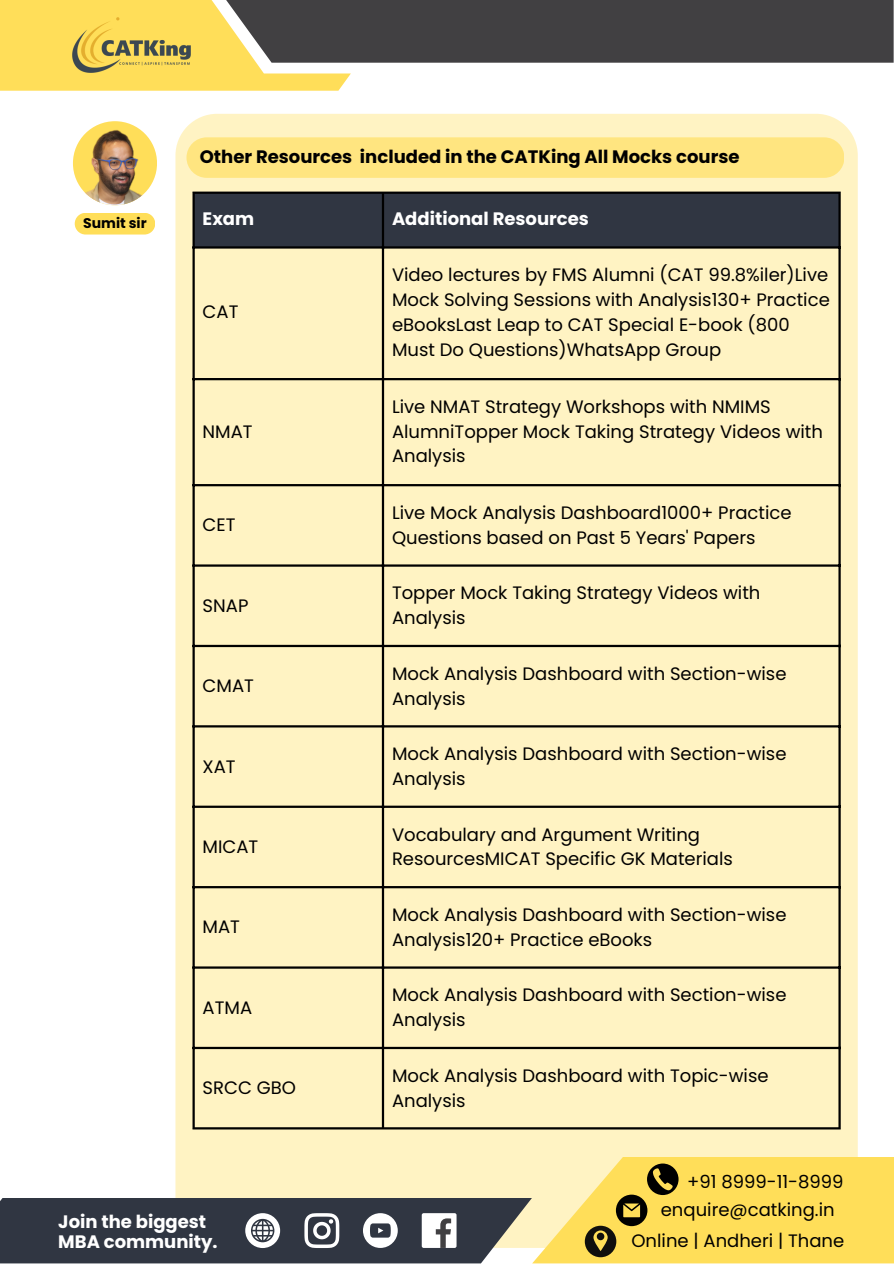
<style>
.page{position:relative;width:894px;height:1264px;background:#fff}
.page>*{position:absolute;margin:0;border:0;box-sizing:border-box;transform-origin:0 0}
.t1{font:18px/24.8px "Poppins";color:#000}
.t2{font:700 18px/19.2px "Poppins";color:#fff}
.t3{font:700 18px "Poppins";color:#000}
.t4{font:700 13.95px "Poppins";color:#000}
</style>
<div class="page">
<svg style="left:0;top:0;width:893px;height:91px"></svg>
<div style="left:175px;top:114px;width:682px;height:1042px;background:#fff3c3"></div>
<img style="left:73px;top:18px;width:117px;height:55px">
<img style="left:73px;top:121px;width:84px;height:84px;border-radius:50%">
<div style="left:75px;top:213px;width:80px;height:21px;background:#ffde59;border-radius:11px"></div>
<div style="left:186px;top:137px;width:658px;height:41px;background:#ffe580;border-radius:20px"></div>
<svg style="left:0;top:1156px;width:893px;height:107px;background:#b9ad7a"></svg>
<div style="left:195px;top:194px;width:643px;height:52px;background:#303642"></div>
<hr style="left:192px;top:194px;width:3px;height:933px;background:#000">
<hr style="left:382px;top:194px;width:2px;height:933px;background:#000">
<hr style="left:838px;top:194px;width:2px;height:933px;background:#000">
<hr style="left:192px;top:191px;width:648px;height:3px;background:#000">
<hr style="left:192px;top:246px;width:648px;height:2px;background:#000">
<hr style="left:192px;top:378px;width:648px;height:2px;background:#000">
<hr style="left:192px;top:484px;width:648px;height:2px;background:#000">
<hr style="left:192px;top:564px;width:648px;height:2px;background:#000">
<hr style="left:192px;top:645px;width:648px;height:2px;background:#000">
<hr style="left:192px;top:725px;width:648px;height:2px;background:#000">
<hr style="left:192px;top:805px;width:648px;height:3px;background:#000">
<hr style="left:192px;top:886px;width:648px;height:2px;background:#000">
<hr style="left:192px;top:966px;width:648px;height:2px;background:#000">
<hr style="left:192px;top:1046px;width:648px;height:3px;background:#000">
<hr style="left:192px;top:1127px;width:648px;height:2px;background:#000">
<p class="t3" style="left:200px;top:144px;width:541px">Other Resources included in the CATKing All Mocks course</p>
<p class="t4" style="left:83px;top:213px;width:65px">Sumit sir</p>
<p class="t2" style="left:202px;top:209px;width:53px">Exam</p>
<p class="t2" style="left:392px;top:209px;width:198px">Additional Resources</p>
<p class="t1" style="left:202px;top:300px;width:37px">CAT</p>
<p class="t1" style="left:202px;top:419px;width:52px">NMAT</p>
<p class="t1" style="left:202px;top:512px;width:34px">CET</p>
<p class="t1" style="left:202px;top:593px;width:47px">SNAP</p>
<p class="t1" style="left:202px;top:673px;width:53px">CMAT</p>
<p class="t1" style="left:202px;top:753px;width:35px">XAT</p>
<p class="t1" style="left:202px;top:834px;width:57px">MICAT</p>
<p class="t1" style="left:202px;top:914px;width:39px">MAT</p>
<p class="t1" style="left:202px;top:995px;width:51px">ATMA</p>
<p class="t1" style="left:202px;top:1075px;width:95px">SRCC GBO</p>
<p class="t2" style="left:58px;top:1212px;width:161px">Join the biggest<br>MBA community.</p>
<p class="t1" style="left:392px;top:262px;width:439px">Video lectures by FMS Alumni (CAT 99.8%iler)Live Mock Solving Sessions with Analysis130+ Practice eBooksLast Leap to CAT Special E-book (800<br>Must Do Questions)WhatsApp Group</p>
<p class="t1" style="left:392px;top:394px;width:432px">Live NMAT Strategy Workshops with NMIMS<br>AlumniTopper Mock Taking Strategy Videos with<br>Analysis</p>
<p class="t1" style="left:392px;top:500px;width:401px">Live Mock Analysis Dashboard1000+ Practice<br>Questions based on Past 5 Years' Papers</p>
<p class="t1" style="left:392px;top:580px;width:370px">Topper Mock Taking Strategy Videos with<br>Analysis</p>
<p class="t1" style="left:392px;top:661px;width:396px">Mock Analysis Dashboard with Section-wise<br>Analysis</p>
<p class="t1" style="left:392px;top:741px;width:396px">Mock Analysis Dashboard with Section-wise<br>Analysis</p>
<p class="t1" style="left:392px;top:821px;width:342px">Vocabulary and Argument Writing<br>ResourcesMICAT Specific GK Materials</p>
<p class="t1" style="left:392px;top:902px;width:396px">Mock Analysis Dashboard with Section-wise<br>Analysis120+ Practice eBooks</p>
<p class="t1" style="left:392px;top:982px;width:396px">Mock Analysis Dashboard with Section-wise<br>Analysis</p>
<p class="t1" style="left:392px;top:1063px;width:378px">Mock Analysis Dashboard with Topic-wise<br>Analysis</p>
<p class="t1" style="left:687px;top:1169px;width:158px">+91 8999-11-8999</p>
<p class="t1" style="left:660px;top:1197px;width:175px">enquire@catking.in</p>
<h2 class="t1" style="left:631px;top:1228px;width:214px">Online | Andheri | Thane</h2>
</div>
